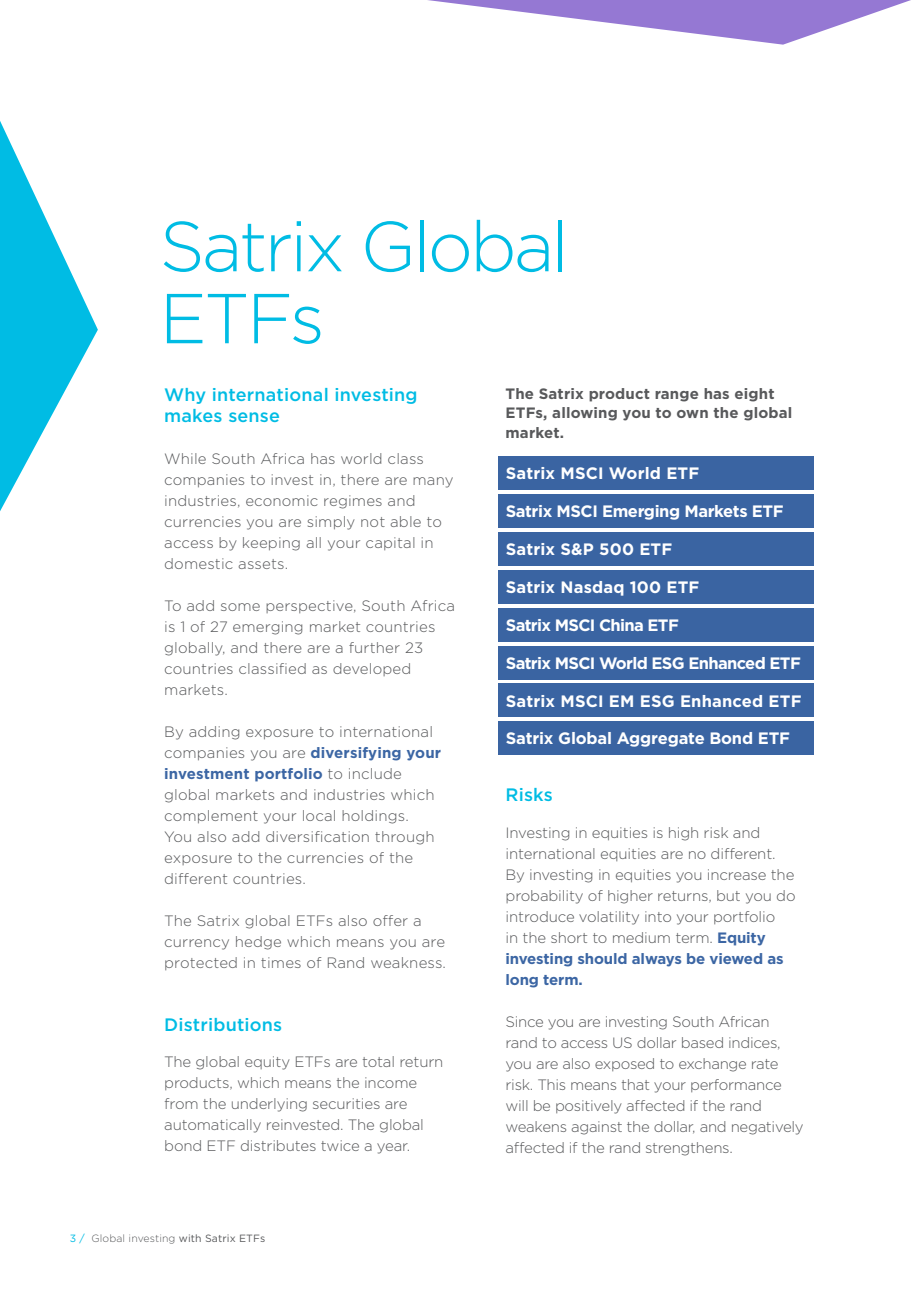
<style>
.page{position:relative;width:915px;height:1297px;background:#fff}
.page>*{position:absolute;margin:0;border:0;box-sizing:border-box;transform-origin:0 0}
.t1{font:300 70.5px/72px "Gotham";letter-spacing:-.04em;color:#00bce4}
.t2{font:500 18px/21px "Gotham";letter-spacing:.01em;color:#00bce4}
.t3{font:700 16.5px "Gotham";letter-spacing:.01em;color:#fff}
.t4{font:700 16.5px "Gotham";letter-spacing:-.01em;color:#fff}
.t5{font:700 16.5px "Gotham";letter-spacing:-.04em;color:#fff}
.t6{font:300 15px/21px "Gotham";letter-spacing:-.01em;color:#58595b}
.t7{font:300 15px/21px "Gotham";letter-spacing:.01em;color:#58595b}
.t8{font:700 15px/19.5px "Gotham";letter-spacing:.01em;color:#58595b}
.t9{font:300 10.5px "Gotham";letter-spacing:.01em;color:#58595b}
.s1{font-weight:700;color:#3c66a4}
.s2{font-weight:400;color:#00bce4}
.s3{font-weight:400}
</style>
<div class="page">
<svg style="left:0;top:121px;width:98px;height:390px"></svg>
<svg style="left:428px;top:0;width:482px;height:45px"></svg>
<div style="left:498px;top:456px;width:315px;height:34px;background:#3a64a2"></div>
<div style="left:498px;top:494px;width:315px;height:34px;background:#3a64a2"></div>
<div style="left:498px;top:532px;width:315px;height:34px;background:#3a64a2"></div>
<div style="left:498px;top:570px;width:315px;height:34px;background:#3a64a2"></div>
<div style="left:498px;top:608px;width:315px;height:33px;background:#3a64a2"></div>
<div style="left:498px;top:646px;width:315px;height:33px;background:#3a64a2"></div>
<div style="left:498px;top:683px;width:315px;height:34px;background:#3a64a2"></div>
<div style="left:498px;top:721px;width:315px;height:34px;background:#3a64a2"></div>
<h1 class="t1" style="left:159px;top:208px;width:411px">Satrix Global<br>ETFs</h1>
<p class="t2" style="left:164px;top:384px;width:255px">Why international investing makes sense</p>
<p class="t7" style="left:164px;top:448px;width:291px">While South Africa has world class companies to invest in, there are many industries, economic regimes and currencies you are simply not able to access by keeping all your capital in domestic assets.</p>
<p class="t7" style="left:164px;top:595px;width:292px">To add some perspective, South Africa is 1 of 27 emerging market countries globally, and there are a further 23 countries classified as developed markets.</p>
<p class="t7" style="left:164px;top:721px;width:278px">By adding exposure to international companies you are <span class="s1">diversifying your investment portfolio</span> to include global markets and industries which complement your local holdings.<br>You also add diversification through exposure to the currencies of the different countries.</p>
<p class="t7" style="left:164px;top:910px;width:283px">The Satrix global ETFs also offer a currency hedge which means you are protected in times of Rand weakness.</p>
<p class="t2" style="left:164px;top:1014px;width:119px">Distributions</p>
<p class="t6" style="left:164px;top:1051px;width:280px">The global equity ETFs are total return products, which means the income from the underlying securities are automatically reinvested. The global bond ETF distributes twice a year.</p>
<p class="t9" style="left:70px;top:1232px;width:197px"><span class="s2">3 /</span> Global investing <span class="s3">with Satrix ETFs</span></p>
<p class="t8" style="left:505px;top:384px;width:288px">The Satrix product range has eight<br>ETFs, allowing you to own the global market.</p>
<p class="t3" style="left:505px;top:462px;width:195px">Satrix MSCI World ETF</p>
<p class="t4" style="left:505px;top:500px;width:279px">Satrix MSCI Emerging Markets ETF</p>
<p class="t3" style="left:505px;top:538px;width:168px">Satrix S&amp;P 500 ETF</p>
<p class="t3" style="left:505px;top:576px;width:195px">Satrix Nasdaq 100 ETF</p>
<p class="t5" style="left:505px;top:614px;width:174px">Satrix MSCI China ETF</p>
<p class="t5" style="left:505px;top:652px;width:296px">Satrix MSCI World ESG Enhanced ETF</p>
<p class="t3" style="left:505px;top:690px;width:297px">Satrix MSCI EM ESG Enhanced ETF</p>
<p class="t4" style="left:505px;top:728px;width:286px">Satrix Global Aggregate Bond ETF</p>
<p class="t2" style="left:505px;top:784px;width:49px">Risks</p>
<p class="t6" style="left:505px;top:822px;width:291px">Investing in equities is high risk and international equities are no different.<br>By investing in equities you increase the probability of higher returns, but you do introduce volatility into your portfolio<br>in the short to medium term. <span class="s1">Equity investing should always be viewed as long term.</span></p>
<p class="t6" style="left:505px;top:1011px;width:299px">Since you are investing South African rand to access US dollar based indices, you are also exposed to exchange rate risk. This means that your performance will be positively affected if the rand weakens against the dollar, and negatively affected if the rand strengthens.</p>
</div>
